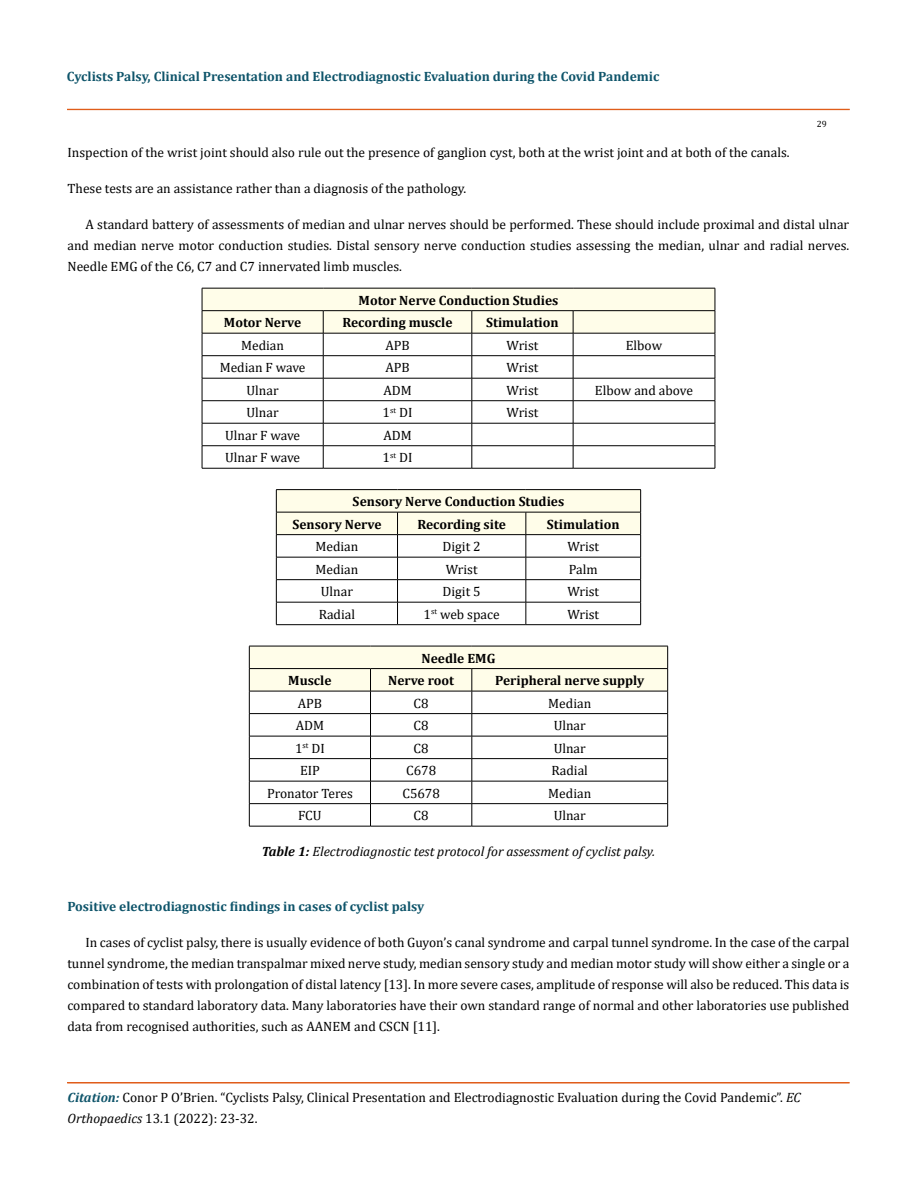
<style>
.page{position:relative;width:917px;height:1190px;background:#fff}
.page>*{position:absolute;margin:0;border:0;box-sizing:border-box;transform-origin:0 0}
.t1{font:13.5px/21px "Cambria";color:#000;text-align:justify}
.t2{font:700 13.5px/22.5px "Cambria";color:#000}
.t3{font:700 13.5px "Cambria";color:#0e546a}
.t4{font:italic 13.5px "Cambria";color:#000}
.t5{font:9px "Cambria";color:#000}
.s1{font-weight:700}
.s2{font-weight:700;font-style:italic;color:#0e546a}
.s3{font-style:italic}
</style>
<div class="page">
<div style="left:67px;top:109px;width:782px;height:1px;border:1px solid #e05d1a"></div>
<div style="left:67px;top:1082px;width:782px;height:1px;border:1px solid #e05d1a"></div>
<svg style="left:202px;top:288px;width:513px;height:180px"></svg>
<hr style="left:202px;top:468px;width:121px;height:1px;background:#000">
<hr style="left:323px;top:468px;width:149px;height:1px;background:#000">
<hr style="left:472px;top:468px;width:101px;height:1px;background:#000">
<hr style="left:573px;top:468px;width:142px;height:1px;background:#000">
<svg style="left:276px;top:489px;width:365px;height:135px"></svg>
<hr style="left:276px;top:624px;width:121px;height:1px;background:#000">
<hr style="left:397px;top:624px;width:129px;height:1px;background:#000">
<hr style="left:526px;top:624px;width:114px;height:1px;background:#000">
<svg style="left:249px;top:646px;width:419px;height:180px"></svg>
<hr style="left:249px;top:826px;width:121px;height:1px;background:#000">
<hr style="left:370px;top:826px;width:102px;height:1px;background:#000">
<hr style="left:472px;top:826px;width:196px;height:1px;background:#000">
<p class="t3" style="left:67px;top:67px;width:594px">Cyclists Palsy, Clinical Presentation and Electrodiagnostic Evaluation during the Covid Pandemic</p>
<p class="t5" style="left:816px;top:118px;width:11px">29</p>
<p class="t1" style="left:68px;top:142px;width:723px">Inspection of the wrist joint should also rule out the presence of ganglion cyst, both at the wrist joint and at both of the canals.</p>
<p class="t1" style="left:68px;top:178px;width:400px">These tests are an assistance rather than a diagnosis of the pathology.</p>
<p class="t1" style="left:68px;top:214px;width:783px;text-indent:18px">A standard battery of assessments of median and ulnar nerves should be performed. These should include proximal and distal ulnar and median nerve motor conduction studies. Distal sensory nerve conduction studies assessing the median, ulnar and radial nerves.<br>Needle EMG of the C6, C7 and C7 innervated limb muscles.</p>
<p class="t2" style="left:358px;top:288px;width:201px">Motor Nerve Conduction Studies</p>
<p class="t2" style="left:224px;top:311px;width:79px">Motor Nerve</p>
<p class="t2" style="left:342px;top:311px;width:112px">Recording muscle</p>
<p class="t2" style="left:486px;top:311px;width:74px">Stimulation</p>
<p class="t1" style="left:241px;top:334px;width:44px">Median</p>
<p class="t1" style="left:385px;top:334px;width:26px">APB</p>
<p class="t1" style="left:506px;top:334px;width:33px">Wrist</p>
<p class="t1" style="left:625px;top:334px;width:38px">Elbow</p>
<p class="t1" style="left:220px;top:357px;width:87px">Median F wave</p>
<p class="t1" style="left:385px;top:357px;width:26px">APB</p>
<p class="t1" style="left:506px;top:357px;width:33px">Wrist</p>
<p class="t1" style="left:246px;top:379px;width:34px">Ulnar</p>
<p class="t1" style="left:383px;top:379px;width:30px">ADM</p>
<p class="t1" style="left:506px;top:379px;width:33px">Wrist</p>
<p class="t1" style="left:595px;top:379px;width:100px">Elbow and above</p>
<p class="t1" style="left:246px;top:402px;width:34px">Ulnar</p>
<p class="t1" style="left:382px;top:402px;width:31px">1<sup>st</sup> DI</p>
<p class="t1" style="left:506px;top:402px;width:33px">Wrist</p>
<p class="t1" style="left:225px;top:424px;width:76px">Ulnar F wave</p>
<p class="t1" style="left:383px;top:424px;width:30px">ADM</p>
<p class="t1" style="left:225px;top:447px;width:76px">Ulnar F wave</p>
<p class="t1" style="left:382px;top:447px;width:31px">1<sup>st</sup> DI</p>
<p class="t2" style="left:292px;top:490px;width:273px;text-indent:60px">Sensory Nerve Conduction Studies<br>Sensory Nerve</p>
<p class="t2" style="left:417px;top:512px;width:90px">Recording site</p>
<p class="t2" style="left:547px;top:512px;width:74px">Stimulation</p>
<p class="t1" style="left:315px;top:536px;width:44px">Median</p>
<p class="t1" style="left:442px;top:536px;width:40px">Digit 2</p>
<p class="t1" style="left:567px;top:536px;width:33px">Wrist</p>
<p class="t1" style="left:315px;top:558px;width:44px">Median</p>
<p class="t1" style="left:446px;top:558px;width:33px">Wrist</p>
<p class="t1" style="left:568px;top:558px;width:30px">Palm</p>
<p class="t1" style="left:321px;top:581px;width:34px">Ulnar</p>
<p class="t1" style="left:442px;top:581px;width:40px">Digit 5</p>
<p class="t1" style="left:567px;top:581px;width:33px">Wrist</p>
<p class="t1" style="left:319px;top:603px;width:38px">Radial</p>
<p class="t1" style="left:423px;top:603px;width:78px">1<sup>st</sup> web space</p>
<p class="t1" style="left:567px;top:603px;width:33px">Wrist</p>
<p class="t2" style="left:421px;top:646px;width:75px">Needle EMG</p>
<p class="t2" style="left:288px;top:669px;width:45px">Muscle</p>
<p class="t2" style="left:388px;top:669px;width:67px">Nerve root</p>
<p class="t2" style="left:495px;top:669px;width:151px">Peripheral nerve supply</p>
<p class="t1" style="left:298px;top:692px;width:26px">APB</p>
<p class="t1" style="left:413px;top:692px;width:17px">C8</p>
<p class="t1" style="left:548px;top:692px;width:44px">Median</p>
<p class="t1" style="left:296px;top:715px;width:30px">ADM</p>
<p class="t1" style="left:413px;top:715px;width:17px">C8</p>
<p class="t1" style="left:553px;top:715px;width:34px">Ulnar</p>
<p class="t1" style="left:295px;top:737px;width:31px">1<sup>st</sup> DI</p>
<p class="t1" style="left:413px;top:737px;width:17px">C8</p>
<p class="t1" style="left:553px;top:737px;width:34px">Ulnar</p>
<p class="t1" style="left:300px;top:760px;width:21px">EIP</p>
<p class="t1" style="left:406px;top:760px;width:32px">C678</p>
<p class="t1" style="left:551px;top:760px;width:38px">Radial</p>
<p class="t1" style="left:267px;top:782px;width:87px">Pronator Teres</p>
<p class="t1" style="left:402px;top:782px;width:39px">C5678</p>
<p class="t1" style="left:548px;top:782px;width:44px">Median</p>
<p class="t1" style="left:298px;top:805px;width:25px">FCU</p>
<p class="t1" style="left:413px;top:805px;width:17px">C8</p>
<p class="t1" style="left:553px;top:805px;width:34px">Ulnar</p>
<p class="t4" style="left:262px;top:842px;width:395px"><span class="s1">Table 1:</span> Electrodiagnostic test protocol for assessment of cyclist palsy.</p>
<p class="t3" style="left:67px;top:896px;width:358px">Positive electrodiagnostic findings in cases of cyclist palsy</p>
<p class="t1" style="left:67px;top:931px;width:783px;text-indent:18px">In cases of cyclist palsy, there is usually evidence of both Guyon’s canal syndrome and carpal tunnel syndrome. In the case of the carpal tunnel syndrome, the median transpalmar mixed nerve study, median sensory study and median motor study will show either a single or a combination of tests with prolongation of distal latency [13]. In more severe cases, amplitude of response will also be reduced. This data is compared to standard laboratory data. Many laboratories have their own standard range of normal and other laboratories use published data from recognised authorities, such as AANEM and CSCN [11].</p>
<p class="t1" style="left:68px;top:1086px;width:734px"><span class="s2">Citation:</span> Conor P O’Brien. “Cyclists Palsy, Clinical Presentation and Electrodiagnostic Evaluation during the Covid Pandemic”. <span class="s3">EC<br>Orthopaedics</span> 13.1 (2022): 23-32.</p>
</div>
